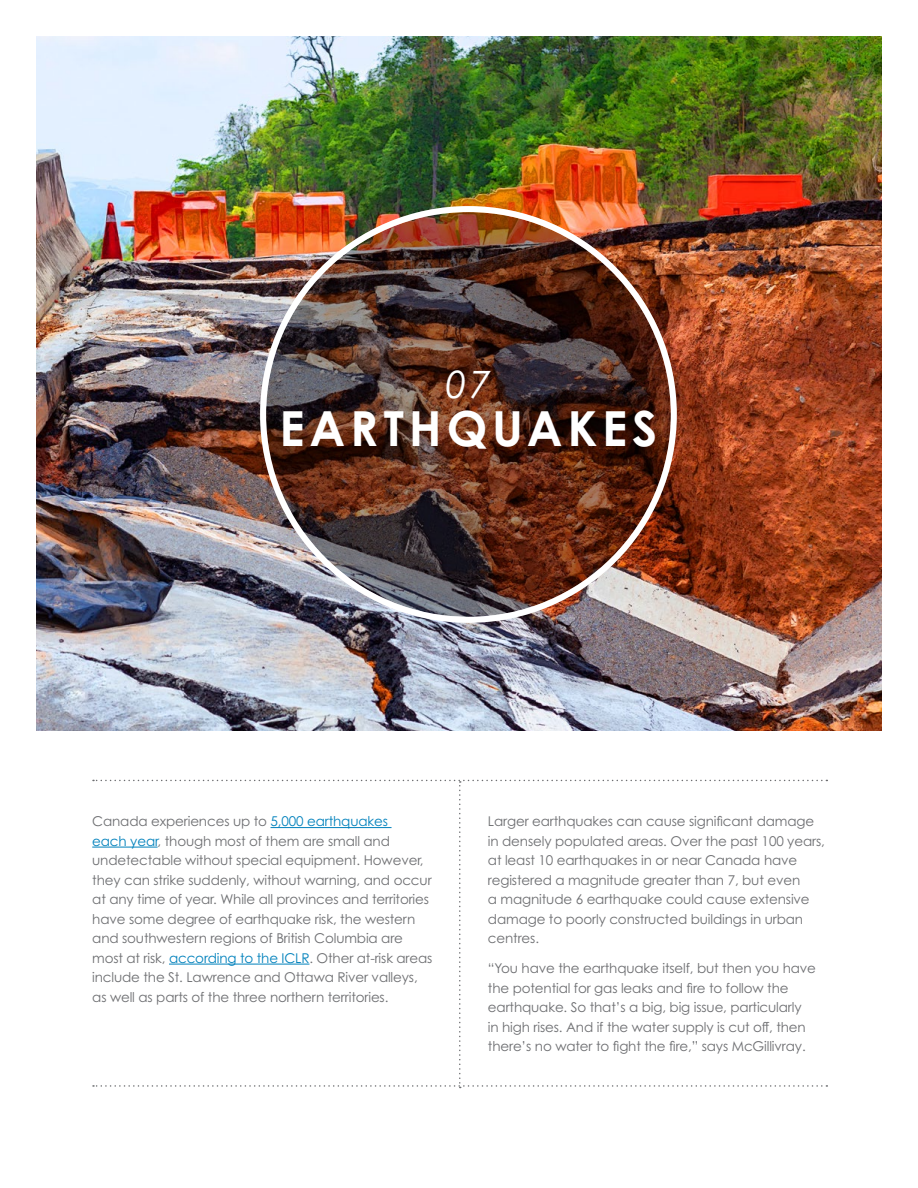
<style>
.page{position:relative;width:918px;height:1188px;background:#fff}
.page>*{position:absolute;margin:0;border:0;box-sizing:border-box;transform-origin:0 0}
.t1{font:700 48.3px "Century Gothic Pro";letter-spacing:.1em;color:#fff}
.t2{font:italic 37.65px "Century Gothic Pro";color:#fff}
.Body{font:13.5px/19.5px "Century Gothic Pro";letter-spacing:-.01em;color:#6d6e71}
.s1{color:#0081bc}
</style>
<div class="page">
<img style="left:36px;top:36px;width:846px;height:695px">
<img style="left:263px;top:209px;width:411px;height:411px;border-radius:50%">
<hr style="left:92px;top:847px;width:66px;height:1px;background:#0081bc">
<svg style="left:93px;top:780px;width:734px;height:308px"></svg>
<p class="t2" style="left:446px;top:362px;width:47px">07</p>
<p class="t1" style="left:280px;top:399px;width:379px">EARTHQUAKES</p>
<p class="Body" style="left:92px;top:811px;width:342px">Canada experiences up to <span class="s1">5,000 earthquakes<br>each year</span>, though most of them are small and undetectable without special equipment. However, they can strike suddenly, without warning, and occur at any time of year. While all provinces and territories have some degree of earthquake risk, the western and southwestern regions of British Columbia are most at risk, <span class="s1">according to the ICLR</span>. Other at-risk areas include the St. Lawrence and Ottawa River valleys, as well as parts of the three northern territories.</p>
<p class="Body" style="left:488px;top:811px;width:338px">Larger earthquakes can cause significant damage in densely populated areas. Over the past 100 years, at least 10 earthquakes in or near Canada have registered a magnitude greater than 7, but even<br>a magnitude 6 earthquake could cause extensive damage to poorly constructed buildings in urban centres.</p>
<p class="Body" style="left:488px;top:958px;width:330px">“You have the earthquake itself, but then you have the potential for gas leaks and fire to follow the earthquake. So that’s a big, big issue, particularly<br>in high rises. And if the water supply is cut off, then there’s no water to fight the fire,” says McGillivray.</p>
</div>
